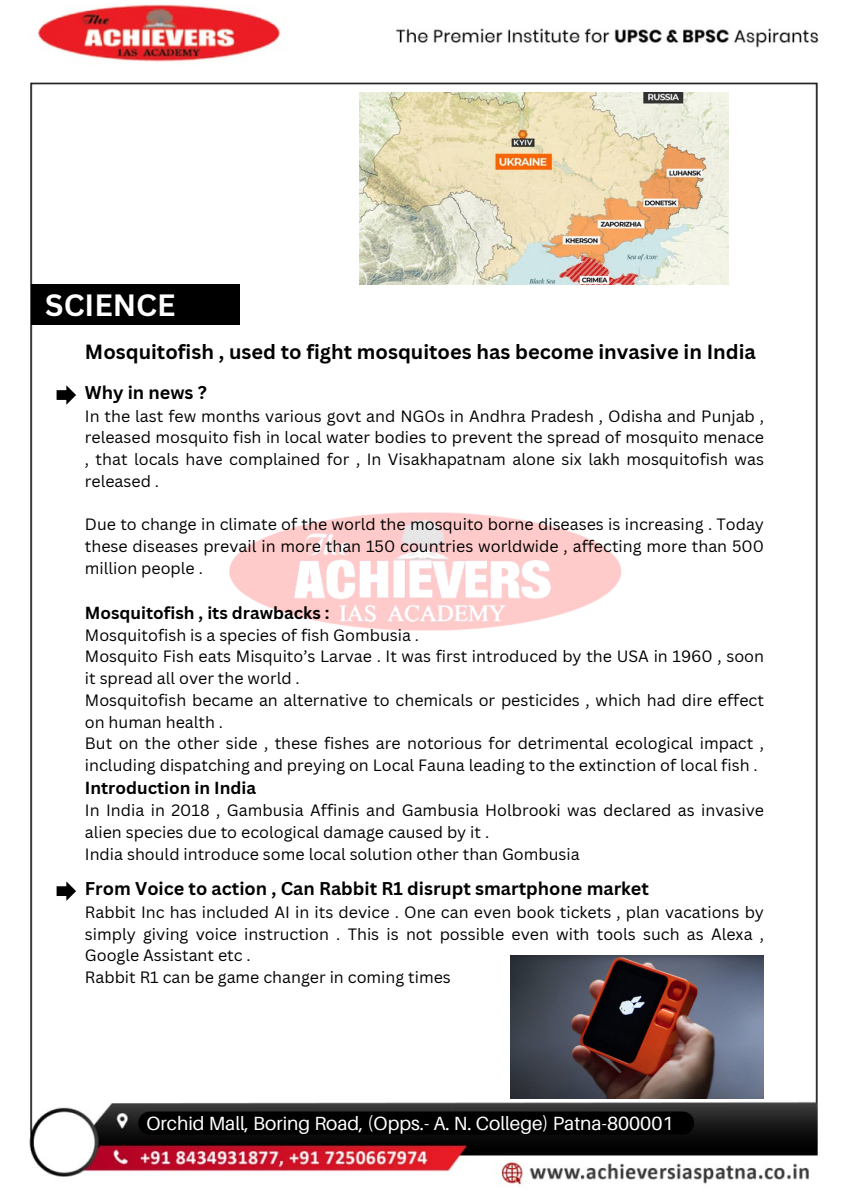
<style>
.page{position:relative;width:849px;height:1200px;background:#fff}
.page>*{position:absolute;margin:0;border:0;box-sizing:border-box;transform-origin:0 0}
.t1{font:700 30px "Canva Sans";color:#fff}
.t2{font:700 20px "Canva Sans";color:#000}
.t3{font:19.1px "Aileron";color:#fff}
.t4{font:700 18px "Canva Sans";color:#000}
.t5{font:700 17px "Canva Sans";color:#000}
.t6{font:16px/21.8px "Canva Sans";color:#000}
</style>
<div class="page">
<img style="left:29px;top:4px;width:790px;height:1181px">
<img style="left:210px;top:482px;width:433px;height:183px">
<img style="left:359px;top:92px;width:369px;height:192px">
<svg style="left:57px;top:385px;width:19px;height:20px"></svg>
<svg style="left:57px;top:881px;width:19px;height:20px"></svg>
<img style="left:510px;top:955px;width:253px;height:143px">
<div style="left:138px;top:1112px;width:556px;height:23px;background:#000;border-radius:12px"></div>
<div style="left:31px;top:284px;width:208px;height:41px;background:#000"></div>
<p class="t1" style="left:45px;top:284px;width:132px">SCIENCE</p>
<p class="t2" style="left:85px;top:338px;width:672px">Mosquitofish , used to fight mosquitoes has become invasive in India</p>
<p class="t4" style="left:85px;top:380px;width:123px">Why in news ?</p>
<h2 class="t6" style="left:85px;top:405px;width:680px;text-align:justify">In the last few months various govt and NGOs in Andhra Pradesh , Odisha and Punjab , released mosquito fish in local water bodies to prevent the spread of mosquito menace , that locals have complained for , In Visakhapatnam alone six lakh mosquitofish was released .</h2>
<p class="t6" style="left:85px;top:513px;width:680px;text-align:justify">Due to change in climate of the world the mosquito borne diseases is increasing . Today these diseases prevail in more than 150 countries worldwide , affecting more than 500 million people .</p>
<p class="t5" style="left:85px;top:601px;width:246px">Mosquitofish , its drawbacks :</p>
<p class="t6" style="left:85px;top:624px;width:335px">Mosquitofish is a species of fish Gombusia .</p>
<p class="t6" style="left:85px;top:645px;width:680px">Mosquito Fish eats Misquito’s Larvae . It was first introduced by the USA in 1960 , soon it spread all over the world .</p>
<p class="t6" style="left:85px;top:689px;width:680px">Mosquitofish became an alternative to chemicals or pesticides , which had dire effect on human health .</p>
<p class="t6" style="left:85px;top:732px;width:680px">But on the other side , these fishes are notorious for detrimental ecological impact , including dispatching and preying on Local Fauna leading to the extinction of local fish .</p>
<p class="t5" style="left:85px;top:776px;width:173px">Introduction in India</p>
<p class="t6" style="left:85px;top:799px;width:680px">In India in 2018 , Gambusia Affinis and Gambusia Holbrooki was declared as invasive alien species due to ecological damage caused by it .</p>
<p class="t6" style="left:85px;top:843px;width:496px">India should introduce some local solution other than Gombusia</p>
<p class="t4" style="left:85px;top:876px;width:565px">From Voice to action , Can Rabbit R1 disrupt smartphone market</p>
<p class="t6" style="left:85px;top:901px;width:680px;text-align:justify">Rabbit Inc has included AI in its device . One can even book tickets , plan vacations by simply giving voice instruction . This is not possible even with tools such as Alexa , Google Assistant etc .</p>
<p class="t6" style="left:85px;top:966px;width:367px">Rabbit R1 can be game changer in coming times</p>
<p class="t3" style="left:146px;top:1111px;width:528px">Orchid Mall, Boring Road, (Opps.- A. N. College) Patna-800001</p>
</div>
